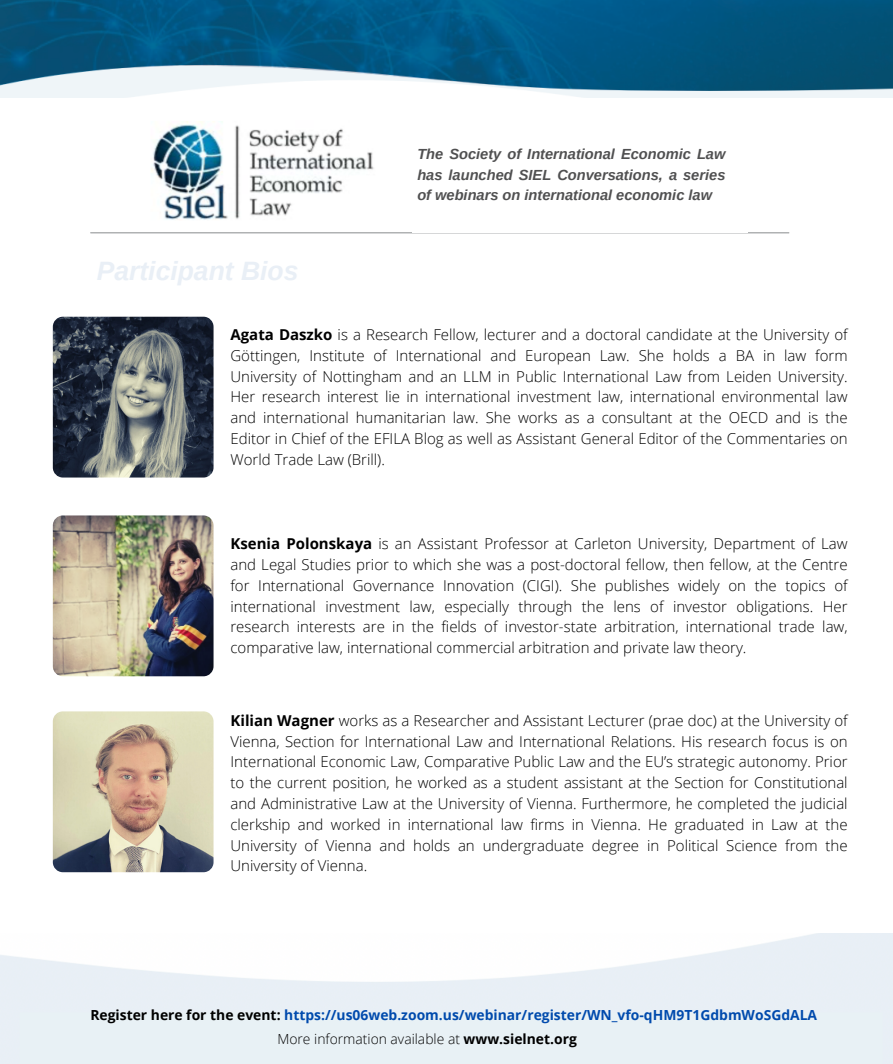
<style>
.page{position:relative;width:893px;height:1064px;background:#fff}
.page>*{position:absolute;margin:0;border:0;box-sizing:border-box;transform-origin:0 0}
.t1{font:italic 700 26.47px "Arimo";color:#e9eff6}
.t2{font:300 15px/20.9px "Open Sans";color:#000;text-align:justify}
.t3{font:italic 700 14.62px/20.9px "Arimo";color:#505051;text-align:justify}
.t4{font:700 13.88px "Open Sans";color:#004aad}
.t5{font:300 13.88px "Open Sans";color:#000}
.s1{font-weight:700}
.s2{color:#000}
</style>
<div class="page">
<img style="left:0;top:0;width:893px;height:98px">
<img style="left:151px;top:121px;width:223px;height:99px">
<hr style="left:91px;top:232px;width:698px;height:1px;background:#888b8d">
<img style="left:53px;top:515px;width:160px;height:161px;border-radius:10px">
<img style="left:53px;top:711px;width:160px;height:160px;border-radius:10px">
<img style="left:53px;top:316px;width:160px;height:161px;border-radius:10px">
<p class="t1" style="left:97px;top:256px;width:203px">Participant Bios</p>
<p class="t3" style="left:417px;top:143px;width:310px">The Society of International Economic Law has launched SIEL Conversations, a series of webinars on international economic law</p>
<p class="t2" style="left:230px;top:323px;width:618px"><span class="s1">Agata Daszko</span> is a Research Fellow, lecturer and a doctoral candidate at the University of Göttingen, Institute of International and European Law. She holds a BA in law form University of Nottingham and an LLM in Public International Law from Leiden University.<br>Her research interest lie in international investment law, international environmental law and international humanitarian law. She works as a consultant at the OECD and is the Editor in Chief of the EFILA Blog as well as Assistant General Editor of the Commentaries on World Trade Law (Brill).</p>
<p class="t2" style="left:230px;top:532px;width:618px"><span class="s1">Ksenia Polonskaya</span> is an Assistant Professor at Carleton University, Department of Law and Legal Studies prior to which she was a post-doctoral fellow, then fellow, at the Centre for International Governance Innovation (CIGI). She publishes widely on the topics of international investment law, especially through the lens of investor obligations. Her research interests are in the fields of investor-state arbitration, international trade law, comparative law, international commercial arbitration and private law theory.</p>
<p class="t2" style="left:230px;top:709px;width:618px"><span class="s1">Kilian Wagner</span> works as a Researcher and Assistant Lecturer (prae doc) at the University of Vienna, Section for International Law and International Relations. His research focus is on International Economic Law, Comparative Public Law and the EU’s strategic autonomy. Prior to the current position, he worked as a student assistant at the Section for Constitutional and Administrative Law at the University of Vienna. Furthermore, he completed the judicial clerkship and worked in international law firms in Vienna. He graduated in Law at the University of Vienna and holds an undergraduate degree in Political Science from the University of Vienna.</p>
<p class="t4" style="left:90px;top:1004px;width:728px"><span class="s2">Register here for the event:</span> https://us06web.zoom.us/webinar/register/WN_vfo-qHM9T1GdbmWoSGdALA</p>
<p class="t5" style="left:277px;top:1028px;width:301px">More information available at <span class="s1">www.sielnet.org</span></p>
</div>
